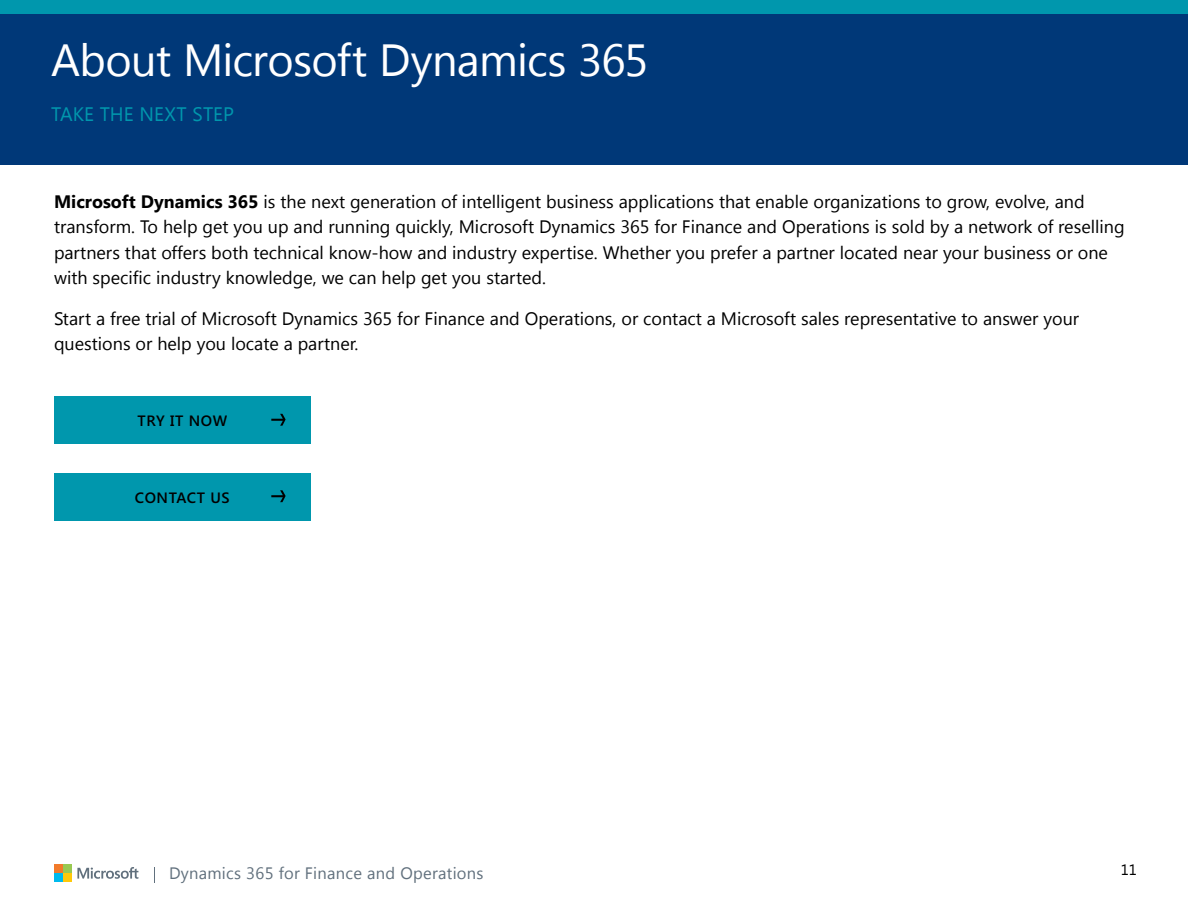
<style>
.page{position:relative;width:1188px;height:918px;background:#fff}
.page>*{position:absolute;margin:0;border:0;box-sizing:border-box;transform-origin:0 0}
.t1{font:45px "Segoe UI";letter-spacing:-.015em;color:#fff}
.t2{font:19.5px "Segoe UI";color:#0097ad}
.t3{font:18px/25.5px "Segoe UI";color:#000}
.t4{font:16.5px "Segoe UI";letter-spacing:.02em;color:#61707d}
.t5{font:600 15px "Segoe UI";letter-spacing:.04em;color:#000}
.t6{font:15px "Segoe UI";color:#000}
.s1{font-weight:700}
</style>
<div class="page">
<div style="left:0;top:0;width:1188px;height:165px;background:#003878"></div>
<div style="left:0;top:0;width:1188px;height:14px;background:#0097ad"></div>
<svg style="left:77px;top:867px;width:61px;height:12px"></svg>
<div style="left:54px;top:864px;width:9px;height:9px;background:#f27a2b"></div>
<div style="left:63px;top:864px;width:9px;height:9px;background:#99c952"></div>
<div style="left:54px;top:874px;width:9px;height:8px;background:#00baed"></div>
<div style="left:63px;top:874px;width:9px;height:8px;background:#ffc90a"></div>
<svg style="left:154px;top:867px;width:1px;height:15px"></svg>
<div style="left:54px;top:473px;width:256px;height:47px;background:#0097ad"></div>
<svg style="left:271px;top:490px;width:15px;height:12px"></svg>
<div style="left:54px;top:397px;width:256px;height:47px;background:#0097ad"></div>
<svg style="left:271px;top:414px;width:15px;height:12px"></svg>
<h1 class="t1" style="left:51px;top:29px;width:599px">About Microsoft Dynamics 365</h1>
<p class="t2" style="left:51px;top:101px;width:184px">TAKE THE NEXT STEP</p>
<p class="t3" style="left:54px;top:188px;width:1072px"><span class="s1">Microsoft Dynamics 365</span> is the next generation of intelligent business applications that enable organizations to grow, evolve, and transform. To help get you up and running quickly, Microsoft Dynamics 365 for Finance and Operations is sold by a network of reselling partners that offers both technical know-how and industry expertise. Whether you prefer a partner located near your business or one with specific industry knowledge, we can help get you started.</p>
<p class="t3" style="left:54px;top:305px;width:1027px">Start a free trial of Microsoft Dynamics 365 for Finance and Operations, or contact a Microsoft sales representative to answer your questions or help you locate a partner.</p>
<p class="t5" style="left:138px;top:410px;width:91px">TRY IT NOW</p>
<p class="t5" style="left:135px;top:487px;width:96px">CONTACT US</p>
<p class="t4" style="left:169px;top:862px;width:316px">Dynamics 365 for Finance and Operations</p>
<p class="t6" style="left:1121px;top:859px;width:18px">11</p>
</div>
